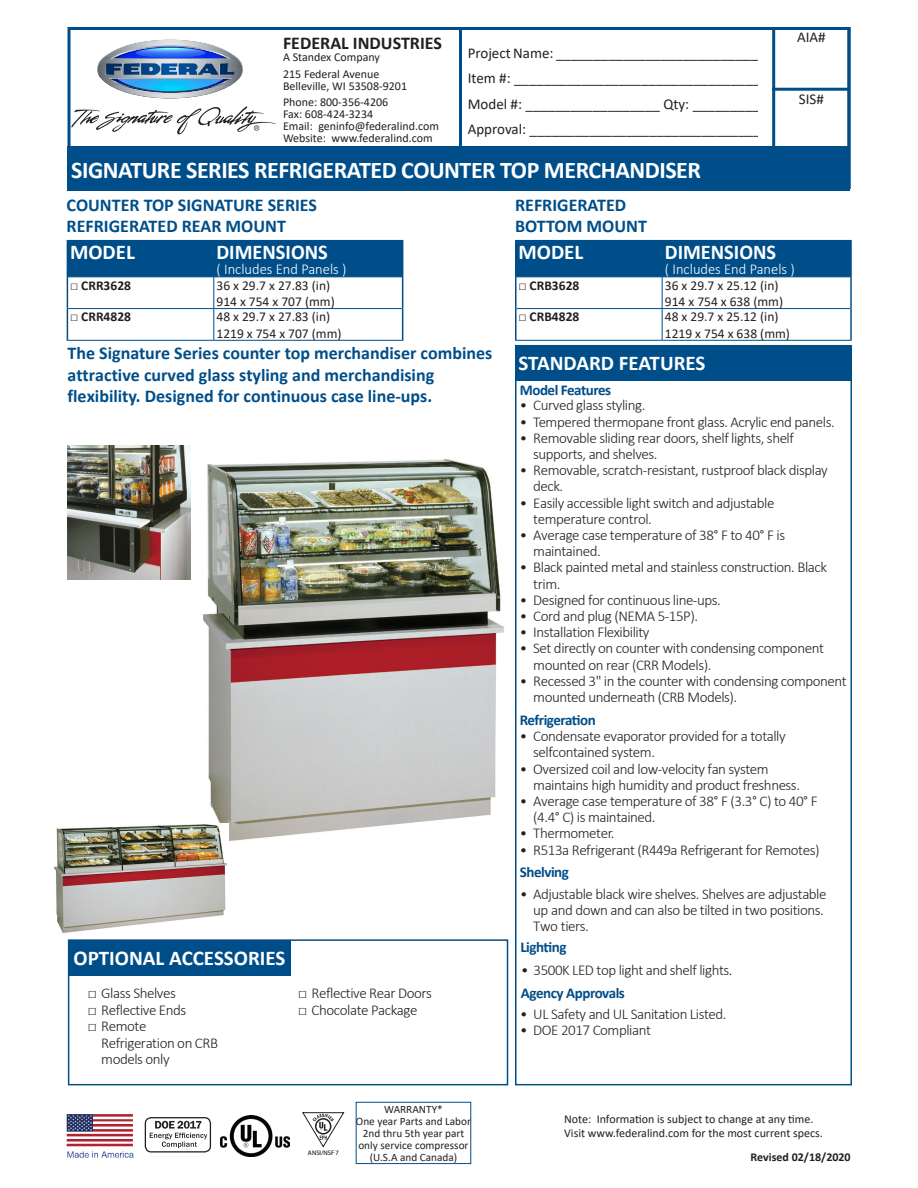
<style>
.page{position:relative;width:918px;height:1188px;background:#fff}
.page>*{position:absolute;margin:0;border:0;box-sizing:border-box;transform-origin:0 0}
.t1{font:700 24px "Calibri";letter-spacing:-.02em;color:#fff}
.t2{font:700 21px "Calibri";color:#fff}
.t3{font:700 18px/21.6px "Calibri";color:#004e89}
.t4{font:700 18px "Calibri";color:#231f20}
.t5{font:300 15px/16.2px "Calibri";letter-spacing:-.03em;color:#231f20}
.t6{font:15px/25.5px "Calibri";color:#231f20}
.t7{font:700 15px "Calibri";letter-spacing:-.03em;color:#004e89}
.t8{font:300 15px "Calibri";color:#fff}
.t9{font:13.5px/16.2px "Calibri";color:#231f20}
.t10{font:700 13.5px "Calibri";color:#231f20}
.t11{font:12px/16.5px "Calibri";color:#231f20}
.t12{font:700 12px "Calibri";color:#231f20}
.t13{font:11.25px/12px "Calibri";color:#231f20;text-align:center}
.t14{font:6.6px "Myriad Pro";color:#000}
.s1{font-style:inherit}
</style>
<div class="page">
<svg style="left:72px;top:106px;width:204px;height:29px"></svg>
<svg style="left:97px;top:40px;width:146px;height:59px"></svg>
<div style="left:68px;top:27px;width:782px;height:162px;border:3px solid #004e89"></div>
<div style="left:68px;top:146px;width:782px;height:44px;background:#004e89"></div>
<div style="left:772px;top:27px;width:78px;height:162px;border:3px solid #004e89"></div>
<hr style="left:772px;top:88px;width:77px;height:3px;background:#004e89">
<hr style="left:459px;top:28px;width:3px;height:120px;background:#004e89">
<img style="left:68px;top:446px;width:123px;height:133px">
<div style="left:356px;top:1102px;width:115px;height:62px;border:1px solid #004e89"></div>
<img style="left:221px;top:1115px;width:68px;height:42px">
<img style="left:66px;top:1114px;width:68px;height:43px">
<div style="left:517px;top:241px;width:333px;height:35px;background:#004e89"></div>
<hr style="left:661px;top:241px;width:2px;height:35px;background:#004e89">
<hr style="left:517px;top:276px;width:145px;height:1px;background:#004e89">
<hr style="left:662px;top:276px;width:188px;height:1px;background:#004e89">
<hr style="left:662px;top:277px;width:1px;height:31px;background:#004e89">
<hr style="left:517px;top:308px;width:145px;height:1px;background:#004e89">
<hr style="left:662px;top:308px;width:188px;height:1px;background:#004e89">
<hr style="left:662px;top:309px;width:1px;height:31px;background:#004e89">
<hr style="left:515px;top:340px;width:147px;height:1px;background:#004e89">
<hr style="left:662px;top:340px;width:190px;height:1px;background:#004e89">
<hr style="left:515px;top:240px;width:147px;height:1px;background:#004e89">
<hr style="left:515px;top:241px;width:2px;height:36px;background:#004e89">
<hr style="left:662px;top:240px;width:190px;height:1px;background:#004e89">
<hr style="left:850px;top:241px;width:2px;height:36px;background:#004e89">
<hr style="left:515px;top:277px;width:2px;height:32px;background:#004e89">
<hr style="left:850px;top:277px;width:2px;height:32px;background:#004e89">
<hr style="left:515px;top:309px;width:2px;height:31px;background:#004e89">
<hr style="left:850px;top:309px;width:2px;height:31px;background:#004e89">
<div style="left:68px;top:241px;width:334px;height:35px;background:#004e89"></div>
<hr style="left:213px;top:241px;width:2px;height:35px;background:#004e89">
<hr style="left:68px;top:276px;width:146px;height:1px;background:#004e89">
<hr style="left:214px;top:276px;width:188px;height:1px;background:#004e89">
<hr style="left:213px;top:277px;width:1px;height:31px;background:#004e89">
<hr style="left:68px;top:308px;width:146px;height:1px;background:#004e89">
<hr style="left:214px;top:308px;width:188px;height:1px;background:#004e89">
<hr style="left:213px;top:309px;width:1px;height:31px;background:#004e89">
<hr style="left:67px;top:340px;width:147px;height:1px;background:#004e89">
<hr style="left:214px;top:340px;width:189px;height:1px;background:#004e89">
<hr style="left:67px;top:240px;width:147px;height:1px;background:#004e89">
<hr style="left:67px;top:241px;width:1px;height:36px;background:#004e89">
<hr style="left:214px;top:240px;width:189px;height:1px;background:#004e89">
<hr style="left:402px;top:241px;width:1px;height:36px;background:#004e89">
<hr style="left:67px;top:277px;width:1px;height:32px;background:#004e89">
<hr style="left:402px;top:277px;width:1px;height:32px;background:#004e89">
<hr style="left:67px;top:309px;width:1px;height:31px;background:#004e89">
<hr style="left:402px;top:309px;width:1px;height:31px;background:#004e89">
<div style="left:515px;top:345px;width:337px;height:740px;border:2px solid #004e89"></div>
<div style="left:515px;top:345px;width:335px;height:35px;background:#004e89"></div>
<div style="left:68px;top:939px;width:440px;height:146px;border:2px solid #004e89"></div>
<div style="left:69px;top:940px;width:222px;height:35px;background:#004e89"></div>
<img style="left:203px;top:459px;width:301px;height:382px">
<img style="left:54px;top:823px;width:174px;height:110px">
<div style="left:145px;top:1117px;width:66px;height:36px;border:1px solid #231f20;border-radius:6px"></div>
<svg style="left:150px;top:1121px;width:57px;height:27px"></svg>
<svg style="left:302px;top:1112px;width:42px;height:35px"></svg>
<p class="t4" style="left:283px;top:30px;width:160px">FEDERAL INDUSTRIES</p>
<p class="t11" style="left:283px;top:49px;width:98px">A Standex Company<br>215 Federal Avenue</p>
<p class="t11" style="left:283px;top:77px;width:126px">Belleville, WI 53508-9201<br>Phone: 800-356-4206</p>
<p class="t11" style="left:283px;top:108px;width:157px;line-height:12px">Fax: 608-424-3234<br>Email: geninfo@federalind.com<br>Website: www.federalind.com</p>
<p class="t6" style="left:468px;top:40px;width:299px">Project Name: ____________________________ Item #: _________________________________ Model #: __________________ Qty: _________ Approval: _______________________________</p>
<h1 class="t1" style="left:71px;top:153px;width:631px">SIGNATURE SERIES REFRIGERATED COUNTER TOP MERCHANDISER</h1>
<p class="t3" style="left:67px;top:194px;width:252px">COUNTER TOP SIGNATURE SERIES<br>REFRIGERATED REAR MOUNT</p>
<p class="t3" style="left:515px;top:194px;width:133px">REFRIGERATED<br>BOTTOM MOUNT</p>
<p class="t6" style="left:797px;top:24px;width:30px">AIA#</p>
<p class="t6" style="left:799px;top:86px;width:27px">SIS#</p>
<h2 class="t2" style="left:70px;top:237px;width:66px">MODEL</h2>
<h2 class="t2" style="left:216px;top:237px;width:113px">DIMENSIONS</h2>
<p class="t8" style="left:216px;top:260px;width:132px">( Includes End Panels )</p>
<p class="t10" style="left:70px;top:276px;width:62px">□ CRR3628</p>
<p class="t9" style="left:216px;top:277px;width:120px">36 x 29.7 x 27.83 (in)<br>914 x 754 x 707 (mm)</p>
<p class="t10" style="left:70px;top:307px;width:62px">□ CRR4828</p>
<p class="t9" style="left:216px;top:308px;width:127px">48 x 29.7 x 27.83 (in)<br>1219 x 754 x 707 (mm)</p>
<p class="t3" style="left:68px;top:342px;width:426px">The Signature Series counter top merchandiser combines attractive curved glass styling and merchandising flexibility. Designed for continuous case line-ups.</p>
<h2 class="t2" style="left:74px;top:943px;width:213px">OPTIONAL ACCESSORIES</h2>
<p class="t5" style="left:88px;top:985px;width:90px">□ Glass Shelves</p>
<p class="t5" style="left:88px;top:1002px;width:100px">□ Reflective Ends</p>
<p class="t5" style="left:101px;top:1018px;width:118px;text-indent:-13px">□ Remote<br>Refrigeration on CRB models only</p>
<p class="t5" style="left:298px;top:985px;width:135px">□ Reflective Rear Doors</p>
<p class="t5" style="left:298px;top:1002px;width:121px">□ Chocolate Package</p>
<p class="t14" style="left:308px;top:1148px;width:33px">ANSI/NSF 7</p>
<p class="t13" style="left:356px;top:1103px;width:117px">WARRANTY*<br>One year Parts and Labor<br>2nd thru 5th year part only service compressor (U.S.A and Canada)</p>
<h2 class="t2" style="left:518px;top:237px;width:66px">MODEL</h2>
<h2 class="t2" style="left:665px;top:237px;width:113px">DIMENSIONS</h2>
<p class="t8" style="left:665px;top:260px;width:132px">( Includes End Panels )</p>
<p class="t10" style="left:518px;top:276px;width:62px">□ CRB3628</p>
<p class="t9" style="left:665px;top:277px;width:120px">36 x 29.7 x 25.12 (in)<br>914 x 754 x 638 (mm)</p>
<p class="t10" style="left:518px;top:307px;width:62px">□ CRB4828</p>
<p class="t9" style="left:665px;top:308px;width:127px">48 x 29.7 x 25.12 (in)<br>1219 x 754 x 638 (mm)</p>
<h2 class="t2" style="left:519px;top:349px;width:188px">STANDARD FEATURES</h2>
<p class="t7" style="left:520px;top:379px;width:93px">Model Features</p>
<p class="t5" style="left:520px;top:397px;width:127px">• Curved glass styling.</p>
<p class="t5" style="left:520px;top:413px;width:317px">• Tempered thermopane front glass. Acrylic end panels.</p>
<p class="t5" style="left:533px;top:430px;width:262px;text-indent:-13px">• Removable sliding rear doors, shelf lights, shelf supports, and shelves.</p>
<p class="t5" style="left:533px;top:462px;width:296px;text-indent:-13px">• Removable, scratch-resistant, rustproof black display deck.</p>
<p class="t5" style="left:533px;top:494px;width:243px;text-indent:-13px">• Easily accessible light switch and adjustable temperature control.</p>
<p class="t5" style="left:533px;top:527px;width:253px;text-indent:-13px">• Average case temperature of 38° F to 40° F is maintained.</p>
<p class="t5" style="left:533px;top:559px;width:295px;text-indent:-13px">• Black painted metal and stainless construction. Black trim.</p>
<p class="t5" style="left:520px;top:592px;width:203px">• Designed for continuous line-ups.</p>
<p class="t5" style="left:520px;top:608px;width:180px">• Cord and plug (NEMA 5-15P).</p>
<p class="t5" style="left:520px;top:624px;width:131px">• Installation Flexibility</p>
<p class="t5" style="left:533px;top:640px;width:292px;text-indent:-13px">• Set directly on counter with condensing component mounted on rear (CRR Models).</p>
<p class="t5" style="left:533px;top:673px;width:315px;text-indent:-13px">• Recessed 3" in the counter with condensing component mounted underneath (CRB Models).</p>
<p class="t7" style="left:520px;top:710px;width:78px">Refrigeration</p>
<p class="t5" style="left:533px;top:728px;width:254px;text-indent:-13px">• Condensate evaporator provided for a totally selfcontained system.</p>
<p class="t5" style="left:533px;top:760px;width:268px;text-indent:-13px">• Oversized coil and low-velocity fan system maintains high humidity and product freshness.</p>
<p class="t5" style="left:533px;top:793px;width:286px;text-indent:-13px">• Average case temperature of 38° F (3.3° C) to 40° F (4.4° C) is maintained.</p>
<p class="t5" style="left:520px;top:825px;width:96px">• Thermometer.</p>
<p class="t5" style="left:520px;top:841px;width:301px">• R513a Refrigerant (R449a Refrigerant for Remotes)</p>
<p class="t7" style="left:520px;top:861px;width:51px">Shelving</p>
<p class="t5" style="left:533px;top:885px;width:295px;text-indent:-13px">• Adjustable black wire shelves. Shelves are adjustable up and down and can also be tilted in two positions.<br>Two tiers.</p>
<p class="t7" style="left:520px;top:937px;width:48px">Lighting</p>
<p class="t5" style="left:521px;top:962px;width:213px">• 3500K LED top light and shelf lights.</p>
<p class="t7" style="left:521px;top:982px;width:105px">Agency Approvals</p>
<p class="t5" style="left:520px;top:1006px;width:208px">• UL Safety and UL Sanitation Listed.</p>
<p class="t5" style="left:520px;top:1022px;width:132px">• DOE 2017 Compliant</p>
<p class="t11" style="left:564px;top:1111px;width:260px;line-height:14.4px">Note: Information is subject to change at any time.<br>Visit www.federalind.com for the most current specs.</p>
<p class="t12" style="left:750px;top:1149px;width:102px">Revised 02/<span class="s1">18</span>/2020</p>
</div>
